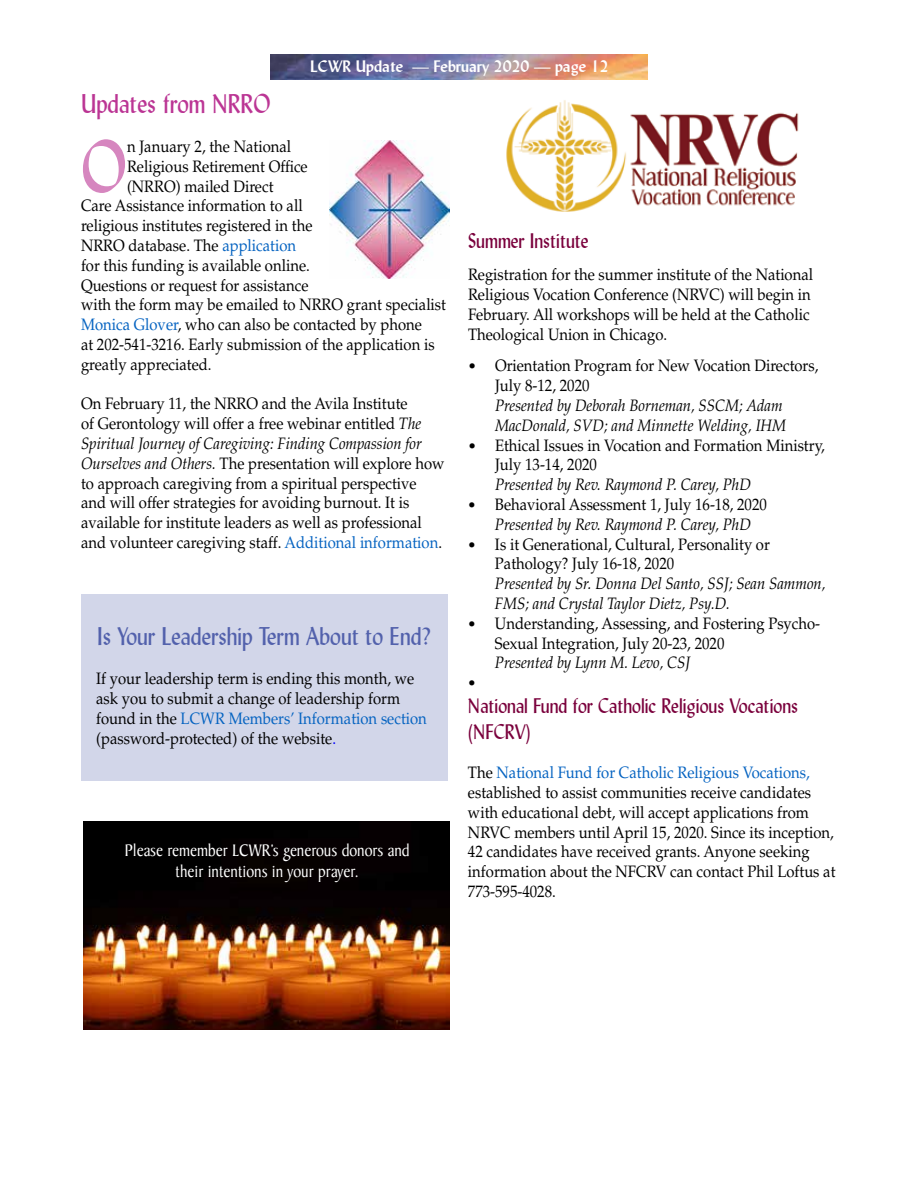
<style>
.page{position:relative;width:918px;height:1188px;background:#fff}
.page>*{position:absolute;margin:0;border:0;box-sizing:border-box;transform-origin:0 0}
.t1{font:72.45px "Lydian BT";color:#d686bf;scale:.9 1}
.t2{font:27px "Lydian BT";color:#bb3594;scale:.9 1}
.t3{font:25.5px "Lydian BT";color:#5261ac;scale:.9 1}
.t4{font:21px/25.2px "Lydian BT";color:#7a003c;scale:.9 1}
.t5{font:18px/21.6px "Baker Signet";color:#fff;text-align:center;scale:.9 1}
.t6{font:16.5px/19.8px "Palatino LT Std";color:#000;scale:.9 1}
.t7{font:italic 16.5px/19.8px "Palatino LT Std";color:#000;scale:.9 1}
.t8{font:700 16.5px "Lydian BT";color:#fff}
.t9{font:16.5px "Calibri";color:#000}
.s1{color:#0563c1}
.s2{font-style:italic}
.s3{color:#00f}
.s4{font-family:"Calibri"}
</style>
<div class="page">
<img style="left:271px;top:54px;width:377px;height:26px">
<div style="left:81px;top:594px;width:366px;height:186px;background:#d2d6e9"></div>
<img style="left:84px;top:822px;width:366px;height:207px">
<img style="left:329px;top:140px;width:121px;height:139px">
<img style="left:506px;top:100px;width:293px;height:112px">
<p class="t8" style="left:310px;top:56px;width:300px">LCWR Update — February 2020 — page 12</p>
<h2 class="t2" style="left:81px;top:87px;width:212px">Updates from NRRO</h2>
<h1 class="t1" style="left:81px;top:122px;width:53px">O</h1>
<p class="t6" style="left:127px;top:137px;width:184px">n January 2, the National</p>
<p class="t6" style="left:127px;top:157px;width:202px">Religious Retirement Office</p>
<p class="t6" style="left:127px;top:176px;width:164px">(NRRO) mailed Direct</p>
<p class="t6" style="left:81px;top:196px;width:248px">Care Assistance information to all</p>
<p class="t6" style="left:81px;top:216px;width:259px">religious institutes registered in the</p>
<p class="t6" style="left:81px;top:236px;width:241px">NRRO database. The <span class="s1">application</span></p>
<p class="t6" style="left:81px;top:256px;width:256px">for this funding is available online.</p>
<p class="t6" style="left:81px;top:275px;width:254px">Questions or request for assistance</p>
<p class="t6" style="left:81px;top:295px;width:407px">with the form may be emailed to NRRO grant specialist</p>
<p class="t6" style="left:81px;top:315px;width:380px"><span class="s1">Monica Glover</span>, who can also be contacted by phone</p>
<p class="t6" style="left:81px;top:335px;width:395px">at 202-541-3216. Early submission of the application is</p>
<p class="t6" style="left:81px;top:355px;width:147px">greatly appreciated.</p>
<p class="t6" style="left:81px;top:394px;width:405px">On February 11, the NRRO and the Avila Institute<br>of Gerontology will offer a free webinar entitled <span class="s2">The Spiritual Journey of Caregiving: Finding Compassion for Ourselves and Others.</span> The presentation will explore how to approach caregiving from a spiritual perspective and will offer strategies for avoiding burnout. It is available for institute leaders as well as professional and volunteer caregiving staff. <span class="s1">Additional information</span>.</p>
<h3 class="t3" style="left:97px;top:620px;width:373px">Is Your Leadership Term About to End?</h3>
<p class="t6" style="left:96px;top:669px;width:369px">If your leadership term is ending this month, we ask you to submit a change of leadership form found in the <span class="s1">LCWR Members’ Information section </span>(password-protected) of the website<span class="s3">.</span></p>
<p class="t5" style="left:125px;top:840px;width:318px">Please remember LCWR’s generous donors and their intentions in your prayer.</p>
<p class="t4" style="left:468px;top:228px;width:136px">Summer Institute</p>
<p class="t6" style="left:468px;top:265px;width:385px">Registration for the summer institute of the National Religious Vocation Conference (NRVC) will begin in February. All workshops will be held at the Catholic Theological Union in Chicago.</p>
<p class="t6" style="left:495px;top:356px;width:361px;text-indent:-27px"><span class="s4">•</span> Orientation Program for New Vocation Directors,<br>July 8-12, 2020</p>
<p class="t7" style="left:495px;top:396px;width:325px">Presented by Deborah Borneman, SSCM; Adam<br>MacDonald, SVD; and Minnette Welding, IHM</p>
<p class="t6" style="left:495px;top:435px;width:368px;text-indent:-27px"><span class="s4">•</span> Ethical Issues in Vocation and Formation Ministry,<br>July 13-14, 2020</p>
<p class="t7" style="left:495px;top:475px;width:286px">Presented by Rev. Raymond P. Carey, PhD</p>
<p class="t6" style="left:495px;top:495px;width:304px;text-indent:-27px"><span class="s4">•</span> Behavioral Assessment 1, July 16-18, 2020<br><span class="s2">Presented by Rev. Raymond P. Carey, PhD</span></p>
<p class="t6" style="left:495px;top:534px;width:307px;text-indent:-27px"><span class="s4">•</span> Is it Generational, Cultural, Personality or<br>Pathology? July 16-18, 2020</p>
<p class="t7" style="left:495px;top:574px;width:369px">Presented by Sr. Donna Del Santo, SSJ; Sean Sammon,<br>FMS; and Crystal Taylor Dietz, Psy.D.</p>
<p class="t6" style="left:495px;top:613px;width:363px;text-indent:-27px"><span class="s4">•</span> Understanding, Assessing, and Fostering Psycho-<br>Sexual Integration, July 20-23, 2020</p>
<p class="t7" style="left:495px;top:653px;width:219px">Presented by Lynn M. Levo, CSJ</p>
<p class="t9" style="left:468px;top:671px;width:10px">•</p>
<p class="t4" style="left:468px;top:693px;width:368px">National Fund for Catholic Religious Vocations (NFCRV)</p>
<p class="t6" style="left:468px;top:763px;width:410px">The <span class="s1">National Fund for Catholic Religious Vocations, </span>established to assist communities receive candidates with educational debt, will accept applications from NRVC members until April 15, 2020. Since its inception, 42 candidates have received grants. Anyone seeking information about the NFCRV can contact Phil Loftus at 773-595-4028.</p>
</div>
